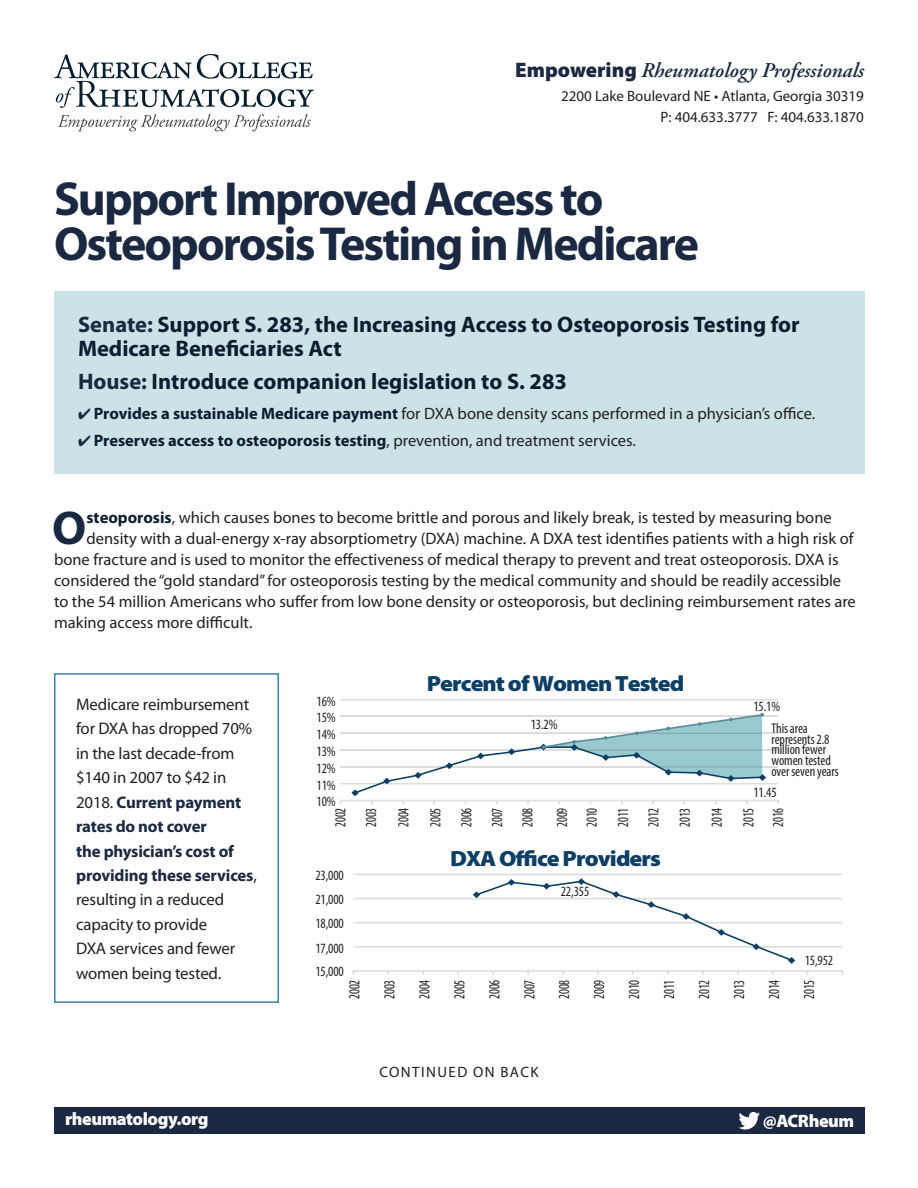
<style>
.page{position:relative;width:918px;height:1188px;background:#fff}
.page>*{position:absolute;margin:0;border:0;box-sizing:border-box;transform-origin:0 0}
.t1{font:700 48px/45px "Myriad Pro";letter-spacing:-.04em;color:#1a2841}
.t2{font:700 47.7px "Myriad Pro";color:#1a2841}
.t3{font:700 22.5px/24px "Myriad Pro";color:#0a1e31}
.t4{font:900 22.05px "Myriad Pro";letter-spacing:-.04em;color:#0d3f65;scale:1.08 1}
.t5{font:italic 600 21px "Adobe Garamond Pro";color:#1a2841}
.t6{font:900 18px "Myriad Pro";letter-spacing:-.025em;color:#fff}
.t7{font:16.8px/24.5px "Myriad Pro";letter-spacing:-.01em;color:#231f20}
.t8{font:16.5px/27px "Myriad Pro";color:#231f20}
.t9{font:condensed 15.3px/31px "Myriad Pro";letter-spacing:-.01em;color:#231f20;scale:.83 1}
.t10{font:15px/21px "Myriad Pro";color:#231f20;text-align:right}
.t11{font:15px "Myriad Pro";letter-spacing:.095em;color:#231f20}
.t12{font:condensed 14.25px/10.8px "Myriad Pro";letter-spacing:-.01em;color:#231f20}
.s1{font-family:"Myriad Pro";font-weight:900;font-style:normal}
.s2{color:#1a2841}
.s3{font-weight:700;color:#0a1e31}
.s4{font-weight:700;color:#1a2841}
</style>
<div class="page">
<div style="left:54px;top:1107px;width:810px;height:27px;background:#1a2841"></div>
<svg style="left:738px;top:1112px;width:22px;height:18px"></svg>
<svg style="left:54px;top:54px;width:260px;height:54px"></svg>
<svg style="left:58px;top:114px;width:253px;height:17px"></svg>
<div style="left:54px;top:292px;width:810px;height:182px;background:#cbe3e7"></div>
<div style="left:54px;top:673px;width:225px;height:330px;border:2px solid #3e85a9"></div>
<hr style="left:341px;top:699px;width:437px;height:1px;background:#dcddde">
<hr style="left:341px;top:716px;width:437px;height:1px;background:#dcddde">
<hr style="left:341px;top:732px;width:437px;height:2px;background:#dcddde">
<hr style="left:341px;top:749px;width:437px;height:2px;background:#dcddde">
<hr style="left:341px;top:766px;width:437px;height:2px;background:#dcddde">
<hr style="left:341px;top:783px;width:437px;height:2px;background:#dcddde">
<div style="left:340px;top:800px;width:439px;height:5px;border:2px solid #dcddde"></div>
<svg style="left:351px;top:713px;width:415px;height:91px"></svg>
<hr style="left:353px;top:874px;width:490px;height:1px;background:#dcddde">
<hr style="left:353px;top:946px;width:490px;height:2px;background:#dcddde">
<hr style="left:353px;top:922px;width:490px;height:2px;background:#dcddde">
<hr style="left:353px;top:898px;width:490px;height:1px;background:#dcddde">
<div style="left:353px;top:970px;width:490px;height:6px;border:2px solid #dcddde"></div>
<svg style="left:473px;top:878px;width:322px;height:86px"></svg>
<p class="t5" style="left:515px;top:58px;width:350px"><span class="s1">Empowering</span> Rheumatology Professionals</p>
<p class="t10" style="left:561px;top:87px;width:304px">2200 Lake Boulevard NE • Atlanta, Georgia 30319<br>P: 404.633.3777 F: 404.633.1870</p>
<h1 class="t1" style="left:54px;top:180px;width:647px">Support Improved Access to<br>Osteoporosis Testing in Medicare</h1>
<h3 class="t3" style="left:78px;top:314px;width:723px"><span class="s2">Senate:</span> Support S. 283, the Increasing Access to Osteoporosis Testing for<br>Medicare Beneficiaries Act</h3>
<h3 class="t3" style="left:78px;top:371px;width:491px"><span class="s2">House:</span> Introduce companion legislation to S. 283</h3>
<p class="t8" style="left:94px;top:401px;width:723px"><span class="s3">Provides a sustainable Medicare payment</span> for DXA bone density scans performed in a physician’s office.<br><span class="s3">Preserves access to osteoporosis testing</span>, prevention, and treatment services.</p>
<h2 class="t2" style="left:52px;top:510px;width:36px">O</h2>
<p class="t8" style="left:86px;top:505px;width:747px"><span class="s3">steoporosis</span>, which causes bones to become brittle and porous and likely break, is tested by measuring bone</p>
<p class="t8" style="left:86px;top:526px;width:769px">density with a dual-energy x-ray absorptiometry (DXA) machine. A DXA test identifies patients with a high risk of</p>
<p class="t8" style="left:54px;top:547px;width:786px">bone fracture and is used to monitor the effectiveness of medical therapy to prevent and treat osteoporosis. DXA is</p>
<p class="t8" style="left:54px;top:568px;width:789px">considered the “gold standard” for osteoporosis testing by the medical community and should be readily accessible</p>
<p class="t8" style="left:54px;top:589px;width:803px">to the 54 million Americans who suffer from low bone density or osteoporosis, but declining reimbursement rates are</p>
<p class="t8" style="left:54px;top:610px;width:200px">making access more difficult.</p>
<h3 class="t4" style="left:427px;top:676px;width:240px">Percent of Women Tested</h3>
<p class="t7" style="left:76px;top:693px;width:182px">Medicare reimbursement for DXA has dropped 70% in the last decade-from $140 in 2007 to $42 in<br>2018. <span class="s4">Current payment rates do not cover<br>the physician’s cost of providing these services</span>, resulting in a reduced capacity to provide<br>DXA services and fewer women being tested.</p>
<p class="t12" style="left:317px;top:695px;width:21px">16%</p>
<p class="t12" style="left:753px;top:701px;width:28px">15.1%</p>
<p class="t12" style="left:317px;top:712px;width:21px">15%</p>
<p class="t12" style="left:531px;top:718px;width:28px">13.2%</p>
<p class="t12" style="left:772px;top:723px;width:69px">This area represents 2.8 million fewer women tested over seven years</p>
<p class="t12" style="left:317px;top:729px;width:21px">14%</p>
<p class="t12" style="left:317px;top:746px;width:21px">13%</p>
<p class="t12" style="left:317px;top:762px;width:21px">12%</p>
<p class="t12" style="left:317px;top:779px;width:21px">11%</p>
<p class="t12" style="left:753px;top:786px;width:25px">11.45</p>
<p class="t12" style="left:317px;top:796px;width:21px">10%</p>
<p class="t9" style="left:325px;top:827px;width:25px;line-height:30.6px;rotate:-90deg">2002<br>2003</p>
<p class="t9" style="left:388px;top:827px;width:25px;text-align:justify;rotate:-90deg">2004<br>2005<br>2006<br>2007<br>2008</p>
<p class="t9" style="left:547px;top:827px;width:25px;line-height:29.5px;rotate:-90deg">2009<br>2010</p>
<p class="t9" style="left:607px;top:827px;width:25px;text-align:justify;rotate:-90deg">2011<br>2012<br>2013<br>2014<br>2015</p>
<p class="t9" style="left:762px;top:827px;width:25px;rotate:-90deg">2016</p>
<h3 class="t4" style="left:450px;top:850px;width:197px">DXA Office Providers</h3>
<p class="t12" style="left:315px;top:869px;width:30px">23,000</p>
<p class="t12" style="left:561px;top:886px;width:30px">22,355</p>
<p class="t12" style="left:315px;top:894px;width:30px">21,000</p>
<p class="t12" style="left:315px;top:918px;width:30px">18,000</p>
<p class="t12" style="left:315px;top:942px;width:30px">17,000</p>
<p class="t12" style="left:805px;top:955px;width:30px">15,952</p>
<p class="t12" style="left:315px;top:966px;width:30px">15,000</p>
<p class="t9" style="left:374px;top:999px;width:25px;rotate:-90deg">2003</p>
<p class="t9" style="left:409px;top:999px;width:25px;rotate:-90deg">2004</p>
<p class="t9" style="left:444px;top:999px;width:25px;rotate:-90deg">2005</p>
<p class="t9" style="left:479px;top:999px;width:25px;rotate:-90deg">2006</p>
<p class="t9" style="left:514px;top:999px;width:25px;rotate:-90deg">2007</p>
<p class="t9" style="left:549px;top:999px;width:25px;rotate:-90deg">2008</p>
<p class="t9" style="left:583px;top:999px;width:25px;rotate:-90deg">2009</p>
<p class="t9" style="left:618px;top:999px;width:25px;rotate:-90deg">2010</p>
<p class="t9" style="left:653px;top:999px;width:25px;rotate:-90deg">2011</p>
<p class="t9" style="left:688px;top:999px;width:25px;rotate:-90deg">2012</p>
<p class="t9" style="left:723px;top:999px;width:25px;rotate:-90deg">2013</p>
<p class="t9" style="left:758px;top:999px;width:25px;rotate:-90deg">2014</p>
<p class="t9" style="left:793px;top:999px;width:25px;rotate:-90deg">2015</p>
<p class="t9" style="left:339px;top:999px;width:25px;rotate:-90deg">2002</p>
<p class="t11" style="left:379px;top:1066px;width:161px">CONTINUED ON BACK</p>
<p class="t6" style="left:65px;top:1113px;width:145px">rheumatology.org</p>
<p class="t6" style="left:763px;top:1114px;width:93px">@ACRheum</p>
</div>
